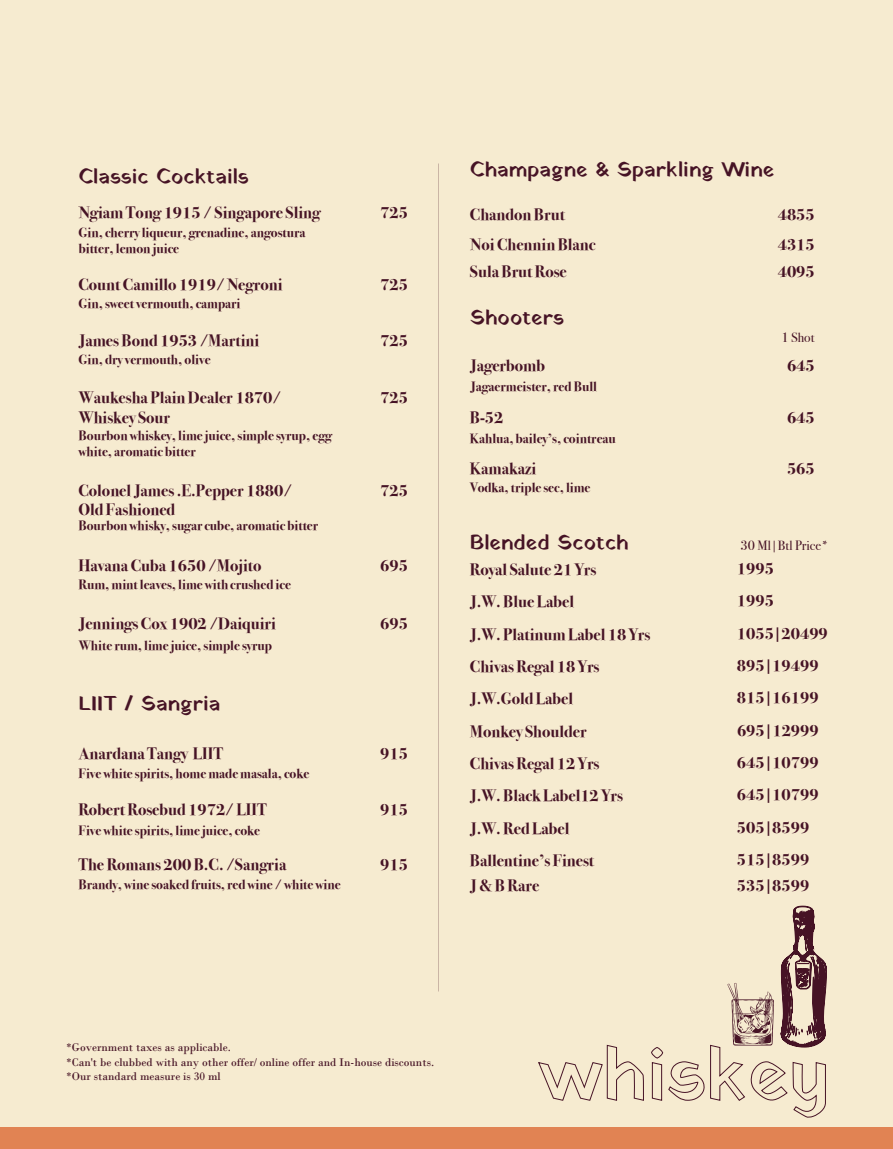
<style>
.page{position:relative;width:893px;height:1149px;background:#fff}
.page>*{position:absolute;margin:0;border:0;box-sizing:border-box;transform-origin:0 0}
.t1{font:21px "Yatra One";color:#461325}
.t2{font:16.5px/27px "Bodoni Svty Two ITCTT Bold";color:#461325}
.t3{font:13.5px/16.2px "Bodoni Svty Two ITCTT Bold";color:#461325}
.t4{font:13.5px "Bodoni Svty Two ITCTT Book";color:#461325}
.t5{font:11.7px/14.1px "Bodoni";color:#461325}
</style>
<div class="page">
<div style="left:0;top:0;width:893px;height:1148px;background:#f6ebd0"></div>
<div style="left:0;top:1127px;width:893px;height:21px;background:#e18353"></div>
<svg style="left:538px;top:1044px;width:106px;height:57px"></svg>
<svg style="left:651px;top:905px;width:176px;height:213px"></svg>
<p class="t1" style="left:78px;top:162px;width:172px">Classic Cocktails</p>
<p class="t2" style="left:79px;top:199px;width:243px">Ngiam Tong 1915 / Singapore Sling</p>
<p class="t3" style="left:78px;top:224px;width:229px">Gin, cherry liqueur, grenadine, angostura bitter, lemon juice</p>
<p class="t2" style="left:78px;top:271px;width:206px">Count Camillo 1919/ Negroni</p>
<p class="t2" style="left:78px;top:327px;width:182px">James Bond 1953 /Martini</p>
<p class="t3" style="left:78px;top:296px;width:164px">Gin, sweet vermouth, campari</p>
<p class="t3" style="left:78px;top:351px;width:134px">Gin, dry vermouth, olive</p>
<p class="t2" style="left:79px;top:388px;width:204px;line-height:19.8px">Waukesha Plain Dealer 1870/<br>Whiskey Sour</p>
<p class="t3" style="left:79px;top:427px;width:255px">Bourbon whiskey, lime juice, simple syrup, egg white, aromatic bitter</p>
<p class="t2" style="left:78px;top:476px;width:215px">Colonel James .E.Pepper 1880/</p>
<p class="t2" style="left:78px;top:496px;width:98px">Old Fashioned</p>
<p class="t3" style="left:78px;top:517px;width:241px">Bourbon whisky, sugar cube, aromatic bitter</p>
<p class="t2" style="left:78px;top:551px;width:184px">Havana Cuba 1650 /Mojito</p>
<p class="t3" style="left:78px;top:576px;width:214px">Rum, mint leaves, lime with crushed ice</p>
<p class="t2" style="left:78px;top:610px;width:199px">Jennings Cox 1902 /Daiquiri</p>
<p class="t3" style="left:79px;top:637px;width:195px">White rum, lime juice, simple syrup</p>
<p class="t1" style="left:78px;top:689px;width:144px">LIIT / Sangria</p>
<p class="t2" style="left:380px;top:199px;width:29px">725</p>
<p class="t2" style="left:380px;top:271px;width:29px">725</p>
<p class="t2" style="left:380px;top:327px;width:29px">725</p>
<p class="t2" style="left:380px;top:384px;width:29px">725</p>
<p class="t2" style="left:380px;top:476px;width:29px">725</p>
<p class="t2" style="left:380px;top:551px;width:29px">695</p>
<p class="t2" style="left:380px;top:610px;width:29px">695</p>
<p class="t2" style="left:78px;top:739px;width:146px">Anardana Tangy LIIT</p>
<p class="t2" style="left:380px;top:739px;width:29px">915</p>
<p class="t3" style="left:78px;top:765px;width:232px">Five white spirits, home made masala, coke</p>
<p class="t2" style="left:78px;top:796px;width:190px">Robert Rosebud 1972/ LIIT</p>
<p class="t3" style="left:78px;top:822px;width:183px">Five white spirits, lime juice, coke</p>
<p class="t2" style="left:78px;top:850px;width:209px">The Romans 200 B.C. /Sangria</p>
<p class="t3" style="left:78px;top:876px;width:264px">Brandy, wine soaked fruits, red wine / white wine</p>
<p class="t2" style="left:380px;top:796px;width:29px">915</p>
<p class="t2" style="left:380px;top:850px;width:29px">915</p>
<p class="t1" style="left:470px;top:155px;width:306px">Champagne &amp; Sparkling Wine</p>
<p class="t2" style="left:470px;top:201px;width:97px">Chandon Brut</p>
<p class="t2" style="left:778px;top:201px;width:39px">4855</p>
<p class="t2" style="left:470px;top:231px;width:127px">Noi Chennin Blanc</p>
<p class="t2" style="left:778px;top:231px;width:39px">4315<br>4095</p>
<p class="t2" style="left:470px;top:258px;width:99px">Sula Brut Rose</p>
<p class="t1" style="left:470px;top:303px;width:96px">Shooters</p>
<p class="t2" style="left:470px;top:352px;width:77px">Jagerbomb</p>
<p class="t3" style="left:470px;top:378px;width:128px">Jagaermeister, red Bull</p>
<p class="t2" style="left:470px;top:404px;width:35px">B-52</p>
<p class="t3" style="left:470px;top:430px;width:148px">Kahlua, bailey’s, cointreau</p>
<p class="t2" style="left:470px;top:455px;width:68px">Kamakazi</p>
<p class="t3" style="left:470px;top:479px;width:122px">Vodka, triple sec, lime</p>
<p class="t4" style="left:781px;top:330px;width:35px">1 Shot</p>
<p class="t2" style="left:787px;top:352px;width:29px">645</p>
<p class="t2" style="left:787px;top:404px;width:29px">645</p>
<p class="t2" style="left:787px;top:455px;width:29px">565</p>
<p class="t1" style="left:470px;top:528px;width:160px">Blended Scotch</p>
<p class="t4" style="left:741px;top:536px;width:89px">30 Ml|Btl Price*</p>
<p class="t2" style="left:470px;top:555px;width:128px">Royal Salute 21 Yrs</p>
<p class="t2" style="left:737px;top:555px;width:39px">1995</p>
<p class="t2" style="left:470px;top:588px;width:106px">J.W. Blue Label</p>
<p class="t2" style="left:737px;top:587px;width:39px">1995</p>
<p class="t2" style="left:470px;top:620px;width:182px">J.W. Platinum Label 18 Yrs</p>
<p class="t2" style="left:737px;top:619px;width:93px">1055|20499</p>
<p class="t2" style="left:470px;top:652px;width:131px">Chivas Regal 18 Yrs</p>
<p class="t2" style="left:737px;top:652px;width:83px">895|19499</p>
<p class="t2" style="left:470px;top:685px;width:105px">J.W.Gold Label</p>
<p class="t2" style="left:737px;top:684px;width:83px">815|16199</p>
<p class="t2" style="left:470px;top:717px;width:118px">Monkey Shoulder</p>
<p class="t2" style="left:737px;top:716px;width:83px">695|12999</p>
<p class="t2" style="left:470px;top:749px;width:131px">Chivas Regal 12 Yrs</p>
<p class="t2" style="left:737px;top:748px;width:83px">645|10799</p>
<p class="t2" style="left:470px;top:782px;width:154px">J.W. Black Label12 Yrs</p>
<p class="t2" style="left:737px;top:781px;width:83px">645|10799</p>
<p class="t2" style="left:470px;top:814px;width:101px">J.W. Red Label</p>
<p class="t2" style="left:737px;top:813px;width:74px">505|8599</p>
<p class="t2" style="left:470px;top:847px;width:126px;line-height:24.8px">Ballentine’s Finest<br>J &amp; B Rare</p>
<p class="t2" style="left:737px;top:846px;width:74px;line-height:25.7px">515|8599<br>535|8599</p>
<p class="t5" style="left:66px;top:1039px;width:166px">*Government taxes as applicable.</p>
<p class="t5" style="left:66px;top:1055px;width:370px">*Can't be clubbed with any other offer/ online offer and In-house discounts. *Our standard measure is 30 ml</p>
</div>
